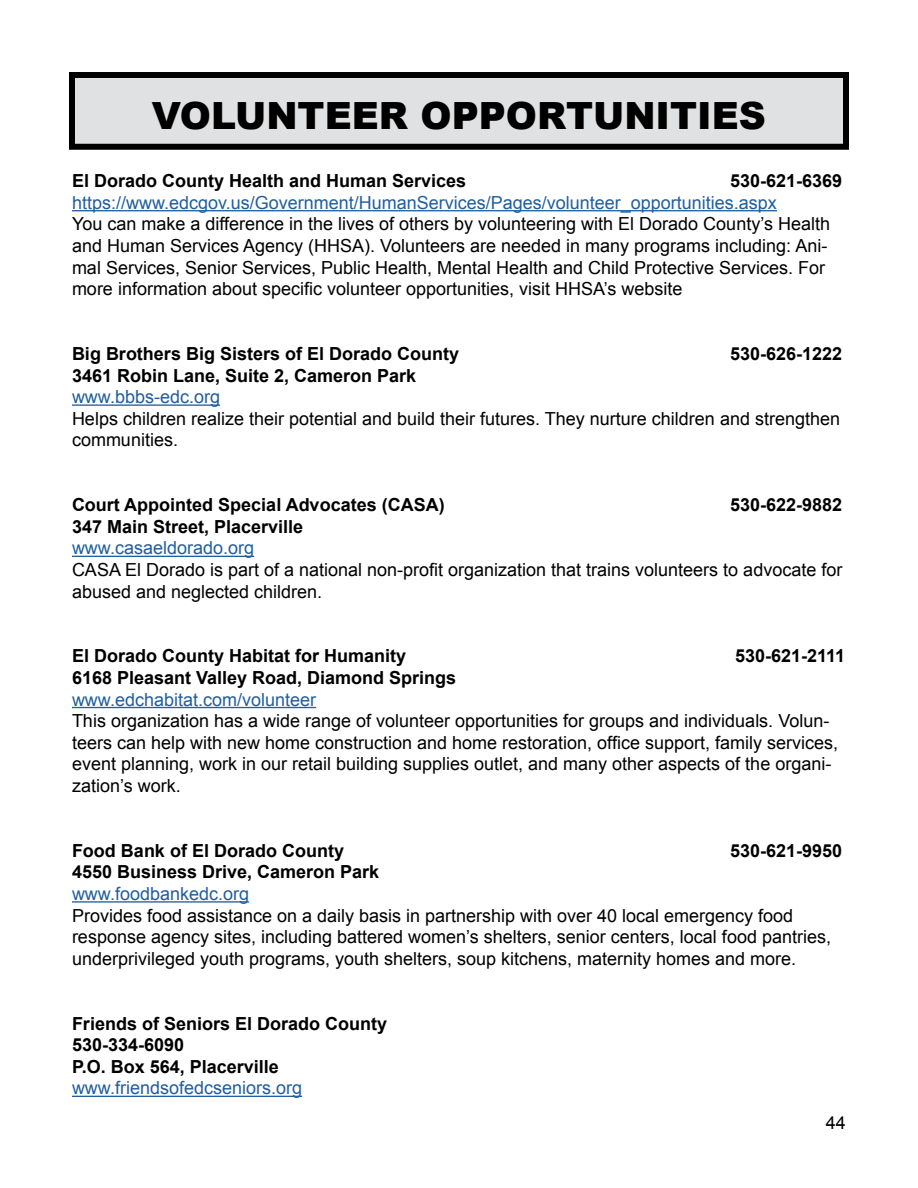
<style>
.page{position:relative;width:918px;height:1188px;background:#fff}
.page>*{position:absolute;margin:0;border:0;box-sizing:border-box;transform-origin:0 0}
.t1{font:900 37.5px "Arial";color:#000}
.t2{font:18px/21.6px "Arial";color:#000}
.t3{font:700 18px/21.6px "Arial";color:#000}
.t4{font:18px "Arial";color:#215e9e}
</style>
<div class="page">
<div style="left:72px;top:75px;width:774px;height:72px;background:#e0e1e2"></div>
<div style="left:69px;top:72px;width:780px;height:78px;border:6px solid #000"></div>
<hr style="left:72px;top:210px;width:705px;height:1px;background:#215e9e">
<hr style="left:72px;top:404px;width:148px;height:2px;background:#215e9e">
<hr style="left:72px;top:556px;width:182px;height:1px;background:#215e9e">
<hr style="left:72px;top:707px;width:244px;height:1px;background:#215e9e">
<hr style="left:72px;top:901px;width:177px;height:2px;background:#215e9e">
<hr style="left:72px;top:1096px;width:230px;height:1px;background:#215e9e">
<h1 class="t1" style="left:152px;top:88px;width:615px">VOLUNTEER OPPORTUNITIES</h1>
<p class="t3" style="left:72px;top:171px;width:396px">El Dorado County Health and Human Services</p>
<p class="t3" style="left:730px;top:171px;width:114px">530-621-6369</p>
<p class="t4" style="left:72px;top:191px;width:706px">https://www.edcgov.us/Government/HumanServices/Pages/volunteer_opportunities.aspx</p>
<p class="t2" style="left:72px;top:213px;width:760px">You can make a difference in the lives of others by volunteering with El Dorado County’s Health and Human Services Agency (HHSA). Volunteers are needed in many programs including: Ani&shy;mal Services, Senior Services, Public Health, Mental Health and Child Protective Services. For more information about specific volunteer opportunities, visit HHSA’s website</p>
<p class="t3" style="left:72px;top:343px;width:389px">Big Brothers Big Sisters of El Dorado County</p>
<p class="t3" style="left:730px;top:343px;width:114px">530-626-1222</p>
<p class="t3" style="left:72px;top:365px;width:346px">3461 Robin Lane, Suite 2, Cameron Park</p>
<p class="t4" style="left:72px;top:385px;width:150px">www.bbbs-edc.org</p>
<p class="t2" style="left:72px;top:408px;width:770px">Helps children realize their potential and build their futures. They nurture children and strengthen communities.</p>
<p class="t3" style="left:72px;top:495px;width:374px">Court Appointed Special Advocates (CASA)</p>
<p class="t3" style="left:730px;top:495px;width:114px">530-622-9882</p>
<p class="t3" style="left:72px;top:516px;width:233px">347 Main Street, Placerville</p>
<p class="t4" style="left:72px;top:536px;width:184px">www.casaeldorado.org</p>
<p class="t2" style="left:72px;top:559px;width:772px">CASA El Dorado is part of a national non-profit organization that trains volunteers to advocate for abused and neglected children.</p>
<p class="t3" style="left:72px;top:646px;width:336px">El Dorado County Habitat for Humanity</p>
<p class="t3" style="left:735px;top:646px;width:112px">530-621-2111</p>
<p class="t3" style="left:72px;top:667px;width:386px">6168 Pleasant Valley Road, Diamond Springs</p>
<p class="t4" style="left:72px;top:688px;width:246px">www.edchabitat.com/volunteer</p>
<p class="t2" style="left:72px;top:710px;width:768px">This organization has a wide range of volunteer opportunities for groups and individuals. Volun&shy;teers can help with new home construction and home restoration, office support, family services, event planning, work in our retail building supplies outlet, and many other aspects of the organi&shy;zation’s work.</p>
<p class="t3" style="left:72px;top:840px;width:274px">Food Bank of El Dorado County</p>
<p class="t3" style="left:730px;top:840px;width:114px">530-621-9950</p>
<p class="t3" style="left:72px;top:862px;width:309px">4550 Business Drive, Cameron Park</p>
<p class="t4" style="left:72px;top:882px;width:179px">www.foodbankedc.org</p>
<p class="t2" style="left:72px;top:905px;width:761px">Provides food assistance on a daily basis in partnership with over 40 local emergency food response agency sites, including battered women’s shelters, senior centers, local food pantries, underprivileged youth programs, youth shelters, soup kitchens, maternity homes and more.</p>
<p class="t3" style="left:72px;top:1013px;width:317px">Friends of Seniors El Dorado County<br>530-334-6090<br>P.O. Box 564, Placerville</p>
<p class="t4" style="left:72px;top:1076px;width:232px">www.friendsofedcseniors.org</p>
<p class="t2" style="left:826px;top:1112px;width:22px">44</p>
</div>
